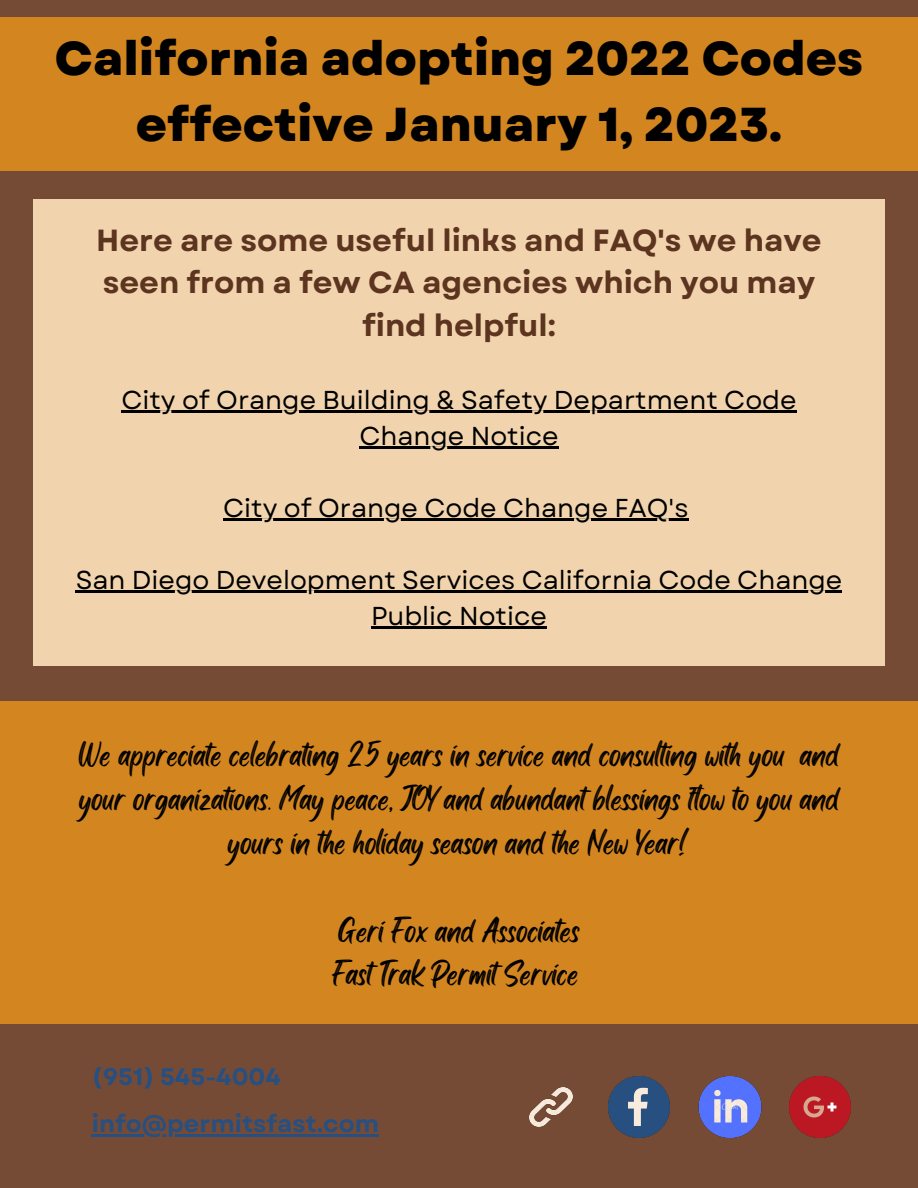
<style>
.page{position:relative;width:918px;height:1188px;background:#764b36}
.page>*{position:absolute;margin:0;border:0;box-sizing:border-box;transform-origin:0 0}
.t1{font:800 47.55px/66.3px "Garet";color:#000;text-align:center}
.t2{font:31.5px/43.8px "Black Bones";color:#000;text-align:center}
.t3{font:700 30.45px/42.3px "Garet";color:#5c3420;text-align:center}
.t4{font:25.8px/36px "Garet";color:#000;text-align:center}
.t5{font:700 24px/47.2px "Garet";color:#275081}
</style>
<div class="page">
<div style="left:0;top:701px;width:918px;height:322px;background:#d3851f"></div>
<div style="left:0;top:17px;width:918px;height:153px;background:#d3851f"></div>
<div style="left:33px;top:199px;width:852px;height:467px;background:#f1d4ad"></div>
<hr style="left:121px;top:411px;width:676px;height:2px;background:#000">
<hr style="left:359px;top:447px;width:200px;height:2px;background:#000">
<hr style="left:223px;top:519px;width:465px;height:2px;background:#000">
<hr style="left:76px;top:591px;width:766px;height:2px;background:#000">
<hr style="left:371px;top:627px;width:176px;height:2px;background:#000">
<img style="left:609px;top:1076px;width:61px;height:61px">
<img style="left:790px;top:1076px;width:61px;height:61px">
<img style="left:529px;top:1087px;width:43px;height:40px">
<img style="left:698px;top:1076px;width:64px;height:61px">
<hr style="left:92px;top:1134px;width:287px;height:3px;background:#275081">
<h1 class="t1" style="left:55px;top:25px;width:810px">California adopting 2022 Codes effective January 1, 2023.</h1>
<p class="t3" style="left:96px;top:219px;width:727px">Here are some useful links and FAQ's we have seen from a few CA agencies which you may find helpful:</p>
<p class="t4" style="left:121px;top:382px;width:677px">City of Orange Building &amp; Safety Department Code<br>Change Notice</p>
<p class="t4" style="left:223px;top:490px;width:467px">City of Orange Code Change FAQ's</p>
<p class="t4" style="left:76px;top:562px;width:768px">San Diego Development Services California Code Change<br>Public Notice</p>
<p class="t2" style="left:79px;top:733px;width:762px">We appreciate celebrating 25 years in service and consulting with you and your organizations. May peace, JOY and abundant blessings flow to you and yours in the holiday season and the New Year!</p>
<p class="t2" style="left:332px;top:909px;width:249px;text-align:left">Geri Fox and Associates<br>Fast Trak Permit Service</p>
<p class="t5" style="left:92px;top:1053px;width:289px">(951) 545-4004 info@permitsfast.com</p>
</div>
